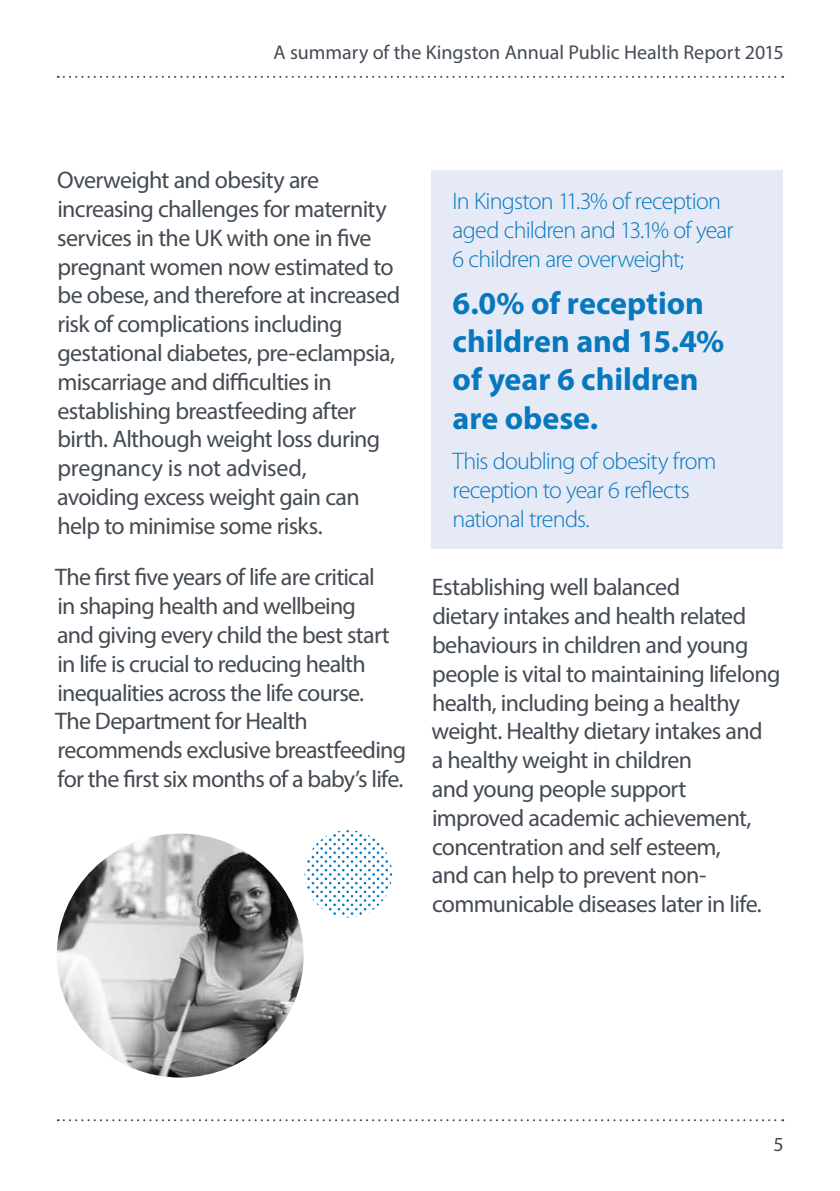
<style>
.page{position:relative;width:840px;height:1191px;background:#fff}
.page>*{position:absolute;margin:0;border:0;box-sizing:border-box;transform-origin:0 0}
.t1{font:700 32px/38.4px "Myriad Pro";letter-spacing:-.005em;color:#0778be}
.t2{font:24px/28.8px "Myriad Pro";letter-spacing:-.03em;color:#444b54}
.t3{font:300 24px/28.8px "Myriad Pro";letter-spacing:-.035em;color:#0778be}
.t4{font:20px "Myriad Pro";color:#444b54}
</style>
<div class="page">
<div style="left:431px;top:170px;width:351px;height:379px;background:#e5eaf6"></div>
<svg style="left:58px;top:76px;width:724px;height:2px"></svg>
<svg style="left:58px;top:1119px;width:724px;height:2px"></svg>
<img style="left:57px;top:833px;width:246px;height:244px">
<svg style="left:304px;top:830px;width:88px;height:87px"></svg>
<p class="t4" style="left:273px;top:40px;width:511px">A summary of the Kingston Annual Public Health Report 2015</p>
<p class="t2" style="left:57px;top:165px;width:344px">Overweight and obesity are increasing challenges for maternity services in the UK with one in five pregnant women now estimated to be obese, and therefore at increased risk of complications including gestational diabetes, pre-eclampsia, miscarriage and difficulties in establishing breastfeeding after birth. Although weight loss during pregnancy is not advised,<br>avoiding excess weight gain can help to minimise some risks.</p>
<p class="t2" style="left:55px;top:562px;width:352px">The first five years of life are critical<br>in shaping health and wellbeing<br>and giving every child the best start in life is crucial to reducing health inequalities across the life course.<br>The Department for Health recommends exclusive breastfeeding for the first six months of a baby’s life.</p>
<p class="t2" style="left:431px;top:572px;width:350px">Establishing well balanced<br>dietary intakes and health related behaviours in children and young people is vital to maintaining lifelong health, including being a healthy weight. Healthy dietary intakes and<br>a healthy weight in children<br>and young people support improved academic achievement, concentration and self esteem,<br>and can help to prevent non&shy;communicable diseases later in life.</p>
<p class="t3" style="left:452px;top:187px;width:282px">In Kingston 11.3% of reception aged children and 13.1% of year<br>6 children are overweight;</p>
<h1 class="t1" style="left:452px;top:282px;width:273px">6.0% of reception children and 15.4% of year 6 children are obese.</h1>
<p class="t3" style="left:452px;top:447px;width:265px">This doubling of obesity from reception to year 6 reflects national trends.</p>
<p class="t4" style="left:772px;top:1132px;width:12px">5</p>
</div>
